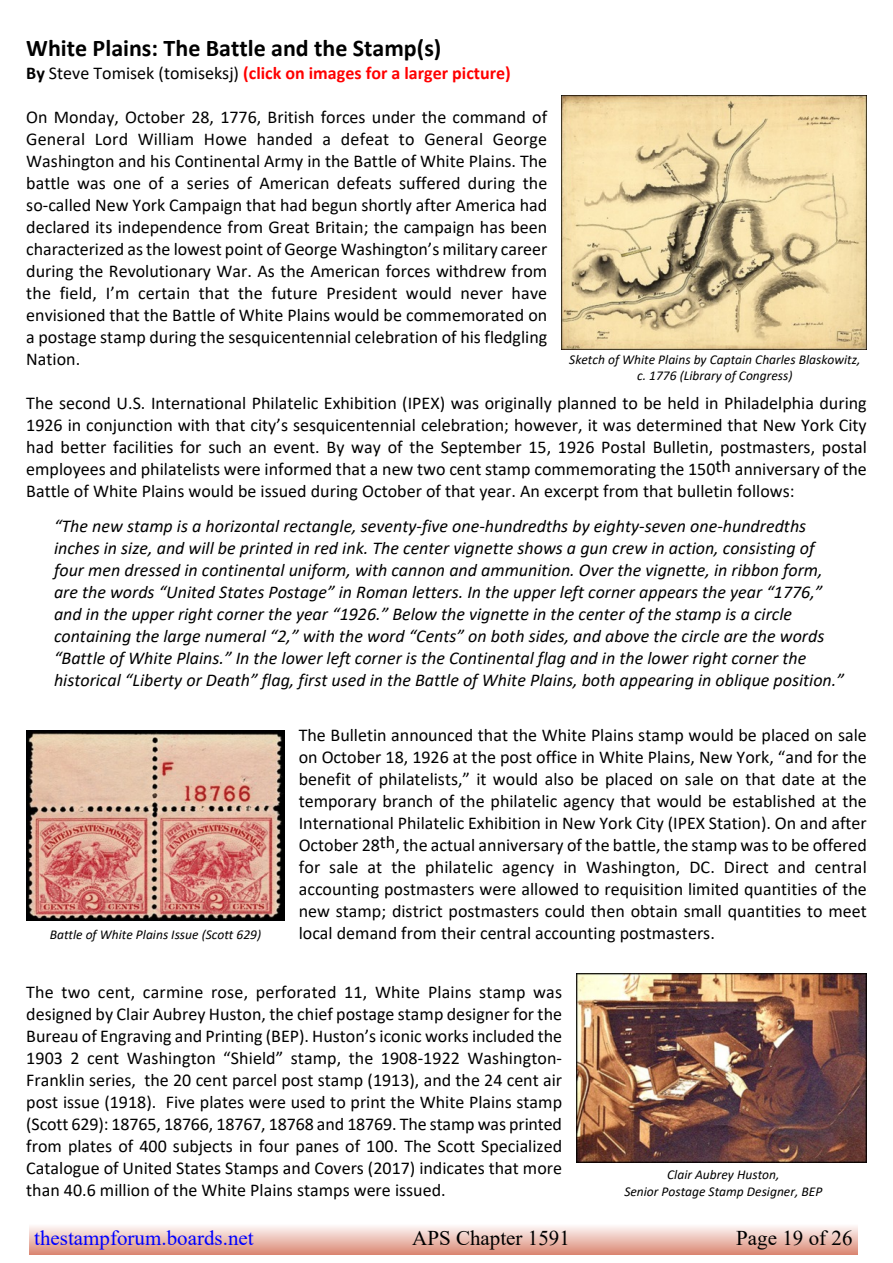
<style>
.page{position:relative;width:893px;height:1263px;background:#fff}
.page>*{position:absolute;margin:0;border:0;box-sizing:border-box;transform-origin:0 0}
.t1{font:700 24px "Calibri";color:#000}
.t2{font:21px "Times New Roman";color:#00f}
.t3{font:21px "Times New Roman";color:#000}
.t4{font:18px/22px "Calibri";color:#000;text-align:justify}
.t5{font:italic 18px/22px "Calibri";color:#000}
.t6{font:700 18px "Calibri";color:#f00}
.t7{font:italic 13.5px/16.5px "Calibri";color:#000;text-align:center}
.s1{color:#000}
.s2{font-weight:400;color:#000}
</style>
<div class="page">
<svg style="left:29px;top:1226px;width:829px;height:29px;background:#eabcb1"></svg>
<img style="left:561px;top:96px;width:306px;height:253px">
<img style="left:26px;top:730px;width:259px;height:190px">
<img style="left:576px;top:973px;width:291px;height:189px">
<h1 class="t1" style="left:26px;top:38px;width:417px">White Plains: The Battle and the Stamp(s)</h1>
<p class="t6" style="left:26px;top:66px;width:486px"><span class="s1">By</span> <span class="s2">Steve Tomisek (tomiseksj)</span> (click on images for a larger picture)</p>
<p class="t4" style="left:26px;top:108px;width:522px">On Monday, October 28, 1776, British forces under the command of General Lord William Howe handed a defeat to General George Washington and his Continental Army in the Battle of White Plains. The battle was one of a series of American defeats suffered during the so-called New York Campaign that had begun shortly after America had declared its independence from Great Britain; the campaign has been characterized as the lowest point of George Washington’s military career during the Revolutionary War. As the American forces withdrew from the field, I’m certain that the future President would never have envisioned that the Battle of White Plains would be commemorated on a postage stamp during the sesquicentennial celebration of his fledgling Nation.</p>
<p class="t4" style="left:26px;top:394px;width:842px">The second U.S. International Philatelic Exhibition (IPEX) was originally planned to be held in Philadelphia during 1926 in conjunction with that city’s sesquicentennial celebration; however, it was determined that New York City had better facilities for such an event. By way of the September 15, 1926 Postal Bulletin, postmasters, postal employees and philatelists were informed that a new two cent stamp commemorating the 150th anniversary of the Battle of White Plains would be issued during October of that year. An excerpt from that bulletin follows:</p>
<p class="t7" style="left:569px;top:352px;width:293px">Sketch of White Plains by Captain Charles Blaskowitz, c. 1776 (Library of Congress)</p>
<p class="t5" style="left:54px;top:517px;width:791px">“The new stamp is a horizontal rectangle, seventy-five one-hundredths by eighty-seven one-hundredths inches in size, and will be printed in red ink. The center vignette shows a gun crew in action, consisting of four men dressed in continental uniform, with cannon and ammunition. Over the vignette, in ribbon form, are the words “United States Postage” in Roman letters. In the upper left corner appears the year “1776,” and in the upper right corner the year “1926.” Below the vignette in the center of the stamp is a circle containing the large numeral “2,” with the word “Cents” on both sides, and above the circle are the words “Battle of White Plains.” In the lower left corner is the Continental flag and in the lower right corner the historical “Liberty or Death” flag, first used in the Battle of White Plains, both appearing in oblique position.”</p>
<p class="t7" style="left:50px;top:927px;width:213px">Battle of White Plains Issue (Scott 629)</p>
<p class="t4" style="left:299px;top:726px;width:570px">The Bulletin announced that the White Plains stamp would be placed on sale on October 18, 1926 at the post office in White Plains, New York, “and for the benefit of philatelists,” it would also be placed on sale on that date at the temporary branch of the philatelic agency that would be established at the International Philatelic Exhibition in New York City (IPEX Station). On and after October 28th, the actual anniversary of the battle, the stamp was to be offered for sale at the philatelic agency in Washington, DC. Direct and central accounting postmasters were allowed to requisition limited quantities of the new stamp; district postmasters could then obtain small quantities to meet local demand from their central accounting postmasters.</p>
<p class="t4" style="left:26px;top:982px;width:537px">The two cent, carmine rose, perforated 11, White Plains stamp was designed by Clair Aubrey Huston, the chief postage stamp designer for the Bureau of Engraving and Printing (BEP). Huston’s iconic works included the 1903 2 cent Washington “Shield” stamp, the 1908-1922 Washington-Franklin series, the 20 cent parcel post stamp (1913), and the 24 cent air post issue (1918). Five plates were used to print the White Plains stamp (Scott 629): 18765, 18766, 18767, 18768 and 18769. The stamp was printed from plates of 400 subjects in four panes of 100. The Scott Specialized Catalogue of United States Stamps and Covers (2017) indicates that more than 40.6 million of the White Plains stamps were issued.</p>
<p class="t7" style="left:624px;top:1168px;width:200px">Clair Aubrey Huston,<br>Senior Postage Stamp Designer, BEP</p>
<p class="t2" style="left:34px;top:1231px;width:221px">thestampforum.boards.net</p>
<p class="t3" style="left:412px;top:1231px;width:159px">APS Chapter 1591</p>
<p class="t3" style="left:736px;top:1231px;width:118px">Page 19 of 26</p>
</div>
